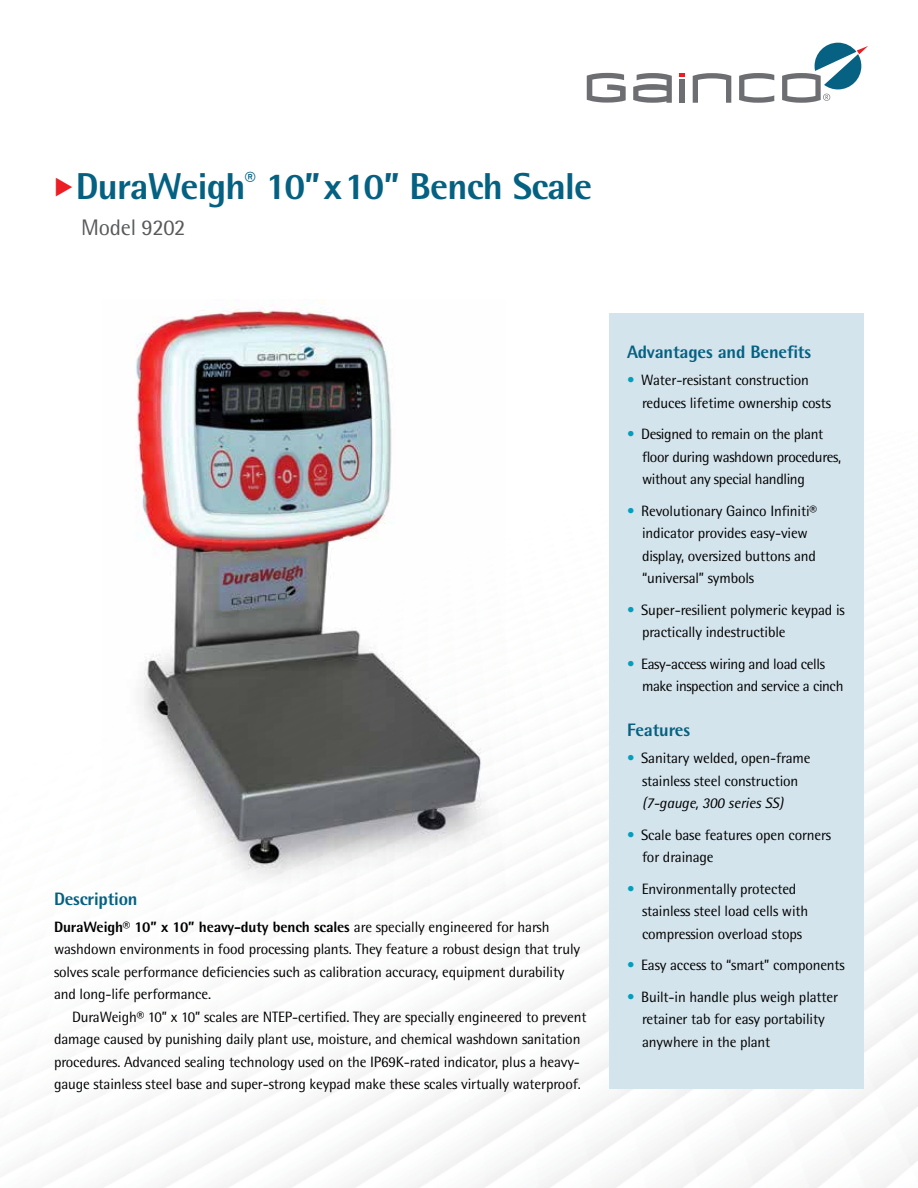
<style>
.page{position:relative;width:918px;height:1188px;background:#fff}
.page>*{position:absolute;margin:0;border:0;box-sizing:border-box;transform-origin:0 0}
.t1{font:800 37.5px "Rotis Semi Sans Std";letter-spacing:-.02em;color:#046182}
.t2{font:22.5px "Rotis Semi Sans Std";letter-spacing:-.01em;color:#58595b}
.t3{font:800 18px "Rotis Semi Sans Std";letter-spacing:-.01em;color:#046182}
.t4{font:15px/22.5px "Rotis Semi Sans Std";letter-spacing:-.01em;color:#000}
.t5{font:italic 15px "Rotis Semi Sans Std";letter-spacing:-.01em;color:#000}
.s1{color:#ed1d24}
.s2{font-weight:800}
.s3{color:#029fbd}
</style>
<div class="page">
<img style="left:80px;top:42px;width:838px;height:1146px">
<div style="left:609px;top:313px;width:255px;height:776px;background:#d4e4ec"></div>
<svg style="left:587px;top:73px;width:39px;height:30px"></svg>
<div style="left:680px;top:80px;width:5px;height:23px;background:#6d6e71"></div>
<svg style="left:680px;top:73px;width:5px;height:3px"></svg>
<svg style="left:693px;top:73px;width:38px;height:30px"></svg>
<svg style="left:739px;top:73px;width:35px;height:30px"></svg>
<svg style="left:633px;top:73px;width:39px;height:30px"></svg>
<svg style="left:782px;top:43px;width:86px;height:60px"></svg>
<img style="left:101px;top:299px;width:405px;height:588px">
<svg style="left:80px;top:195px;width:16px;height:1px"></svg>
<h1 class="t1" style="left:54px;top:163px;width:540px"><span class="s1">◆</span>DuraWeigh<sup>®</sup> 10”x10” Bench Scale</h1>
<h2 class="t2" style="left:81px;top:215px;width:106px">Model 9202</h2>
<p class="t3" style="left:54px;top:887px;width:85px">Description</p>
<p class="t4" style="left:54px;top:916px;width:528px"><span class="s2">DuraWeigh® 10” x 10” heavy-duty bench scales</span> are specially engineered for harsh washdown environments in food processing plants. They feature a robust design that truly solves scale performance deficiencies such as calibration accuracy, equipment durability and long-life performance.</p>
<p class="t4" style="left:54px;top:1006px;width:534px;text-indent:18px">DuraWeigh® 10” x 10” scales are NTEP-certified. They are specially engineered to prevent damage caused by punishing daily plant use, moisture, and chemical washdown sanitation procedures. Advanced sealing technology used on the IP69K-rated indicator, plus a heavy&shy;gauge stainless steel base and super-strong keypad make these scales virtually waterproof.</p>
<p class="t3" style="left:627px;top:341px;width:186px">Advantages and Benefits</p>
<p class="t4" style="left:642px;top:369px;width:191px;text-indent:-15px"><span class="s3">•</span> Water-resistant construction reduces lifetime ownership costs</p>
<p class="t4" style="left:642px;top:423px;width:201px;text-indent:-15px"><span class="s3">•</span> Designed to remain on the plant floor during washdown procedures, without any special handling</p>
<p class="t4" style="left:642px;top:499px;width:176px;text-indent:-15px"><span class="s3">•</span> Revolutionary Gainco Infiniti® indicator provides easy-view display, oversized buttons and “universal” symbols</p>
<p class="t4" style="left:642px;top:598px;width:204px;text-indent:-15px"><span class="s3">•</span> Super-resilient polymeric keypad is practically indestructible</p>
<p class="t4" style="left:642px;top:652px;width:203px;text-indent:-15px"><span class="s3">•</span> Easy-access wiring and load cells make inspection and service a cinch</p>
<p class="t3" style="left:627px;top:719px;width:65px">Features</p>
<p class="t4" style="left:627px;top:747px;width:185px;text-align:center"><span class="s3">•</span> Sanitary welded, open-frame stainless steel construction</p>
<p class="t5" style="left:642px;top:794px;width:143px">(7-gauge, 300 series SS)</p>
<p class="t4" style="left:642px;top:823px;width:190px;text-indent:-15px"><span class="s3">•</span> Scale base features open corners for drainage</p>
<p class="t4" style="left:642px;top:877px;width:168px;text-indent:-15px"><span class="s3">•</span> Environmentally protected stainless steel load cells with compression overload stops</p>
<p class="t4" style="left:627px;top:954px;width:219px"><span class="s3">•</span> Easy access to “smart” components</p>
<p class="t4" style="left:642px;top:985px;width:198px;text-indent:-15px"><span class="s3">•</span> Built-in handle plus weigh platter retainer tab for easy portability anywhere in the plant</p>
</div>
